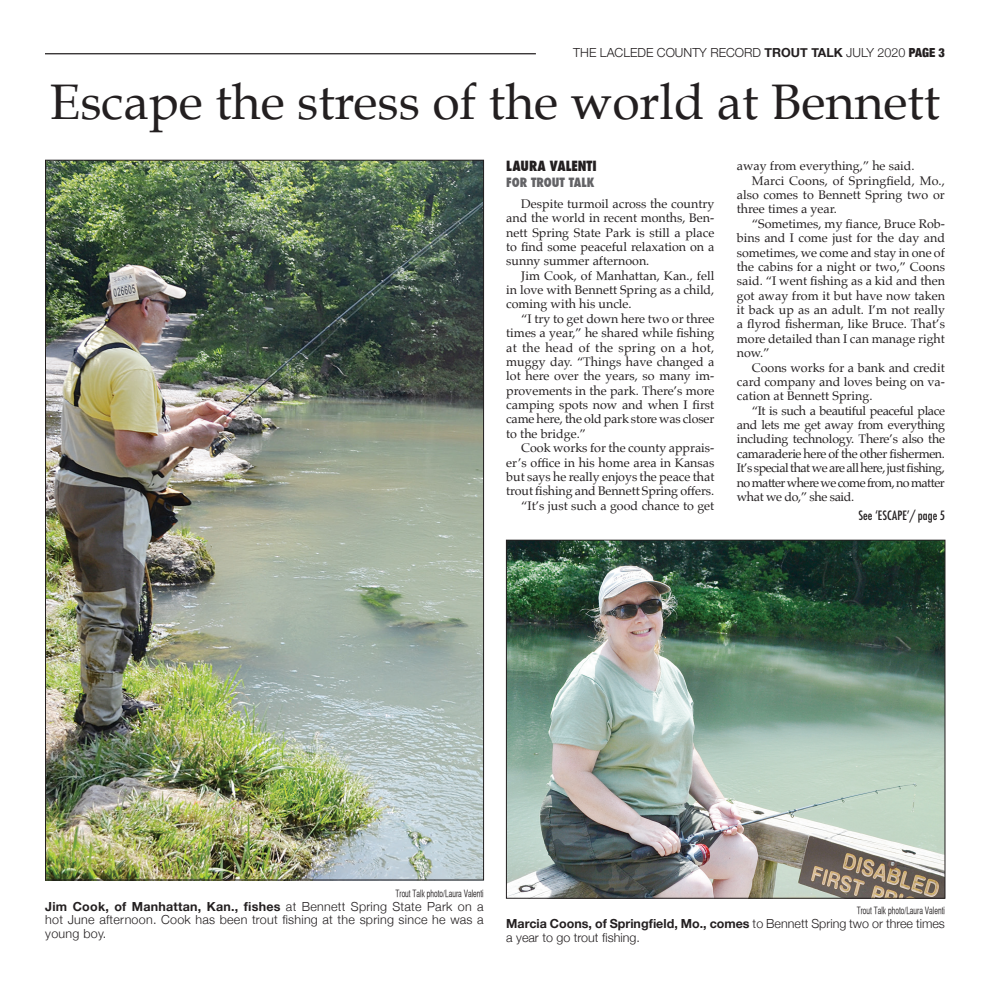
<style>
.page{position:relative;width:990px;height:990px;background:#fff}
.page>*{position:absolute;margin:0;border:0;box-sizing:border-box;transform-origin:0 0}
.t1{font:50px "Book Antiqua";color:#231f20}
.t2{font:800 condensed 13.75px "Futura";color:#231f20}
.t3{font:12.5px/14.4px "Palatino";color:#231f20;text-align:justify}
.t4{font:300 12.5px/13.8px "Helvetica Neue";color:#231f20}
.t5{font:300 12.5px/13.8px "Helvetica Neue";letter-spacing:.02em;color:#231f20;text-align:justify}
.t6{font:12.5px "Palatino";letter-spacing:-.03em;color:#231f20}
.t7{font:12.5px "Palatino";letter-spacing:-.04em;color:#231f20}
.t8{font:12.5px "Palatino";letter-spacing:-.025em;color:#231f20}
.t9{font:500 condensed 12.5px "Futura";color:#231f20}
.t10{font:800 condensed 12.5px "Futura";color:#636366}
.t11{font:10px "Helvetica CY Plain";color:#231f20;scale:.8 1}
.s1{font-weight:700}
.s2{font-weight:900;font-stretch:condensed}
</style>
<div class="page">
<hr style="left:45px;top:53px;width:491px;height:1px;background:#231f20">
<img style="left:47px;top:162px;width:435px;height:716px">
<img style="left:508px;top:542px;width:435px;height:354px">
<div style="left:506px;top:540px;width:439px;height:358px;border:1px solid #231f20"></div>
<p class="t4" style="left:573px;top:46px;width:373px">THE LACLEDE COUNTY RECORD <span class="s1">TROUT TALK</span> JULY 2020 <span class="s2">PAGE 3</span></p>
<h1 class="t1" style="left:50px;top:71px;width:892px">Escape the stress of the world at Bennett</h1>
<p class="t2" style="left:506px;top:156px;width:92px">LAURA VALENTI</p>
<p class="t10" style="left:506px;top:174px;width:90px">FOR TROUT TALK</p>
<p class="t3" style="left:737px;top:159px;width:179px">away from everything,” he said.</p>
<p class="t3" style="left:752px;top:173px;width:195px">Marci Coons, of Springfield, Mo.,</p>
<p class="t3" style="left:737px;top:188px;width:210px">also comes to Bennett Spring two or</p>
<p class="t3" style="left:737px;top:202px;width:102px">three times a year.</p>
<p class="t3" style="left:752px;top:216px;width:195px">“Sometimes, my fiance, Bruce Rob-</p>
<p class="t3" style="left:737px;top:231px;width:210px">bins and I come just for the day and</p>
<p class="t3" style="left:737px;top:245px;width:210px">sometimes, we come and stay in one of</p>
<p class="t3" style="left:737px;top:259px;width:210px">the cabins for a night or two,” Coons</p>
<p class="t3" style="left:737px;top:274px;width:210px">said. “I went fishing as a kid and then</p>
<p class="t3" style="left:737px;top:288px;width:210px">got away from it but have now taken</p>
<p class="t3" style="left:737px;top:303px;width:210px">it back up as an adult. I’m not really</p>
<p class="t3" style="left:737px;top:317px;width:210px">a flyrod fisherman, like Bruce. That’s</p>
<p class="t3" style="left:737px;top:331px;width:210px">more detailed than I can manage right</p>
<p class="t3" style="left:737px;top:346px;width:34px">now.”</p>
<p class="t3" style="left:752px;top:360px;width:195px">Coons works for a bank and credit</p>
<p class="t3" style="left:737px;top:374px;width:210px">card company and loves being on va-</p>
<p class="t3" style="left:737px;top:389px;width:137px">cation at Bennett Spring.</p>
<p class="t6" style="left:752px;top:400px;width:195px">“It is such a beautiful peaceful place</p>
<p class="t8" style="left:737px;top:414px;width:210px">and lets me get away from everything</p>
<p class="t3" style="left:737px;top:432px;width:210px">including technology. There’s also the</p>
<p class="t6" style="left:737px;top:443px;width:210px">camaraderie here of the other fishermen.</p>
<p class="t7" style="left:737px;top:457px;width:209px">It’s special that we are all here, just fishing,</p>
<p class="t7" style="left:737px;top:472px;width:209px">no matter where we come from, no matter</p>
<p class="t6" style="left:737px;top:486px;width:119px">what we do,” she said.</p>
<p class="t3" style="left:506px;top:196px;width:210px;text-indent:15px">Despite turmoil across the country and the world in recent months, Ben&shy;nett Spring State Park is still a place to find some peaceful relaxation on a sunny summer afternoon.</p>
<p class="t3" style="left:506px;top:268px;width:210px;text-indent:15px">Jim Cook, of Manhattan, Kan., fell in love with Bennett Spring as a child, coming with his uncle.</p>
<p class="t3" style="left:506px;top:311px;width:210px;text-indent:15px">“I try to get down here two or three times a year,” he shared while fishing at the head of the spring on a hot, muggy day. “Things have changed a lot here over the years, so many im&shy;provements in the park. There’s more camping spots now and when I first came here, the old park store was closer to the bridge.”</p>
<p class="t3" style="left:506px;top:441px;width:210px;text-align:right">Cook works for the county apprais&shy;er’s office in his home area in Kansas but says he really enjoys the peace that trout fishing and Bennett Spring offers. “It’s just such a good chance to get</p>
<p class="t9" style="left:859px;top:507px;width:88px">See ‘ESCAPE’/ page 5</p>
<p class="t11" style="left:395px;top:888px;width:112px">Trout Talk photo/Laura Valenti</p>
<p class="t5" style="left:45px;top:899px;width:440px"><span class="s1">Jim Cook, of Manhattan, Kan., fishes</span> at Bennett Spring State Park on a hot June afternoon. Cook has been trout fishing at the spring since he was a young boy.</p>
<p class="t11" style="left:857px;top:905px;width:112px">Trout Talk photo/Laura Valenti</p>
<p class="t4" style="left:506px;top:917px;width:440px"><span class="s1">Marcia Coons, of Springfield, Mo., comes</span> to Bennett Spring two or three times a year to go trout fishing.</p>
</div>
